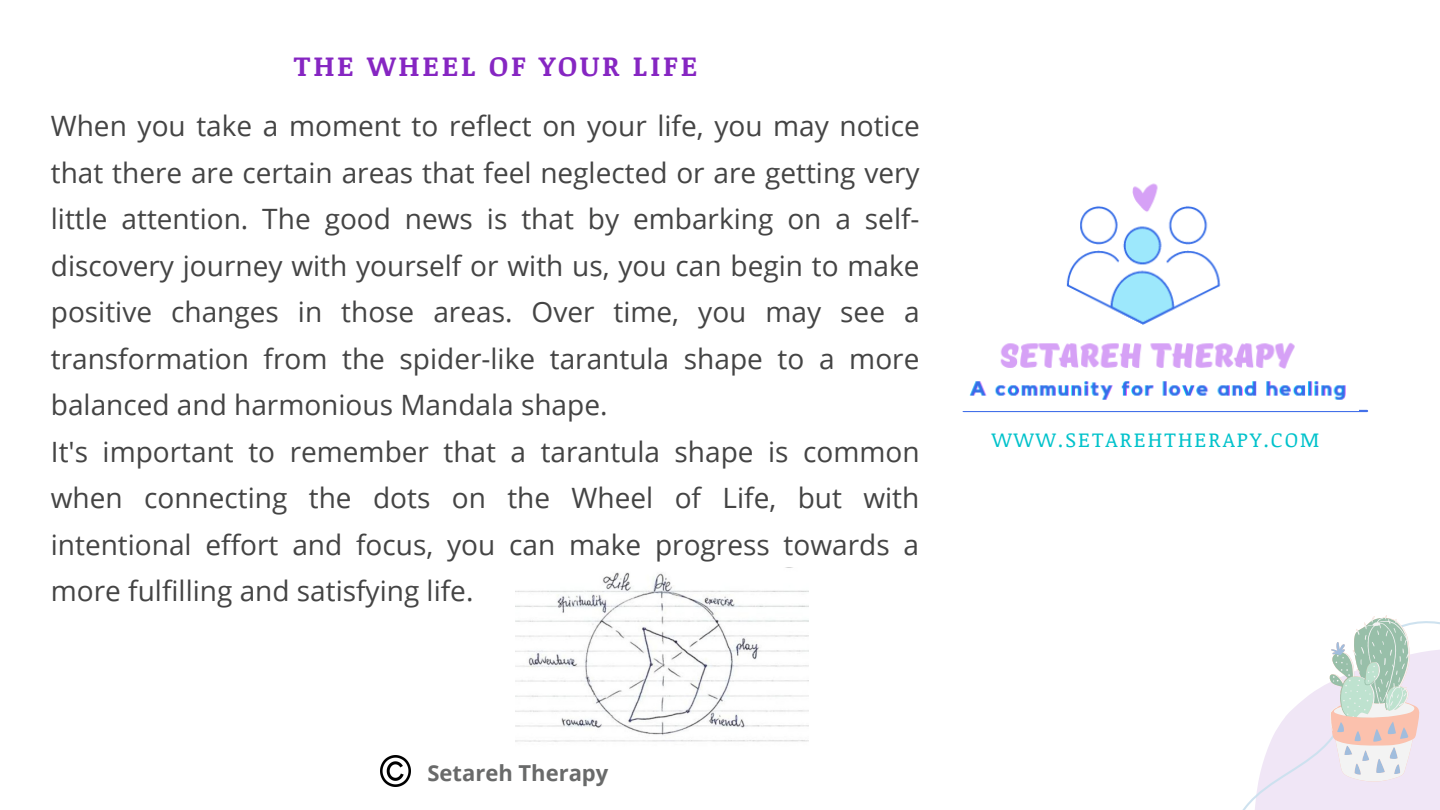
<style>
.page{position:relative;width:1440px;height:810px;background:#fff}
.page>*{position:absolute;margin:0;border:0;box-sizing:border-box;transform-origin:0 0}
.t1{font:700 28.1px "Noticia Text";letter-spacing:.1em;color:#8626c2}
.t2{font:28px/46.5px "Open Sans";color:#444}
.t3{font:700 22px "Open Sans";color:#696a6a}
.t4{font:20.5px "Noticia Text";letter-spacing:.1em;color:#00c2cb}
</style>
<div class="page">
<hr style="left:964px;top:410px;width:403px;height:2px;background:#4370e9">
<img style="left:969px;top:183px;width:377px;height:217px">
<img style="left:515px;top:567px;width:293px;height:175px">
<img style="left:381px;top:755px;width:30px;height:31px">
<svg style="left:1242px;top:615px;width:198px;height:195px"></svg>
<p class="t1" style="left:294px;top:46px;width:405px">THE WHEEL OF YOUR LIFE</p>
<p class="t2" style="left:51px;top:102px;width:870px">When you take a moment to reflect on your life, you may notice that there are certain areas that feel neglected or are getting very little attention. The good news is that by embarking on a self&shy;discovery journey with yourself or with us, you can begin to make positive changes in those areas. Over time, you may see a transformation from the spider-like tarantula shape to a more balanced and harmonious Mandala shape.<br>It's important to remember that a tarantula shape is common when connecting the dots on the Wheel of Life, but with intentional effort and focus, you can make progress towards a more fulfilling and satisfying life.</p>
<p class="t3" style="left:427px;top:757px;width:182px">Setareh Therapy</p>
<p class="t4" style="left:992px;top:425px;width:329px">WWW.SETAREHTHERAPY.COM</p>
</div>
